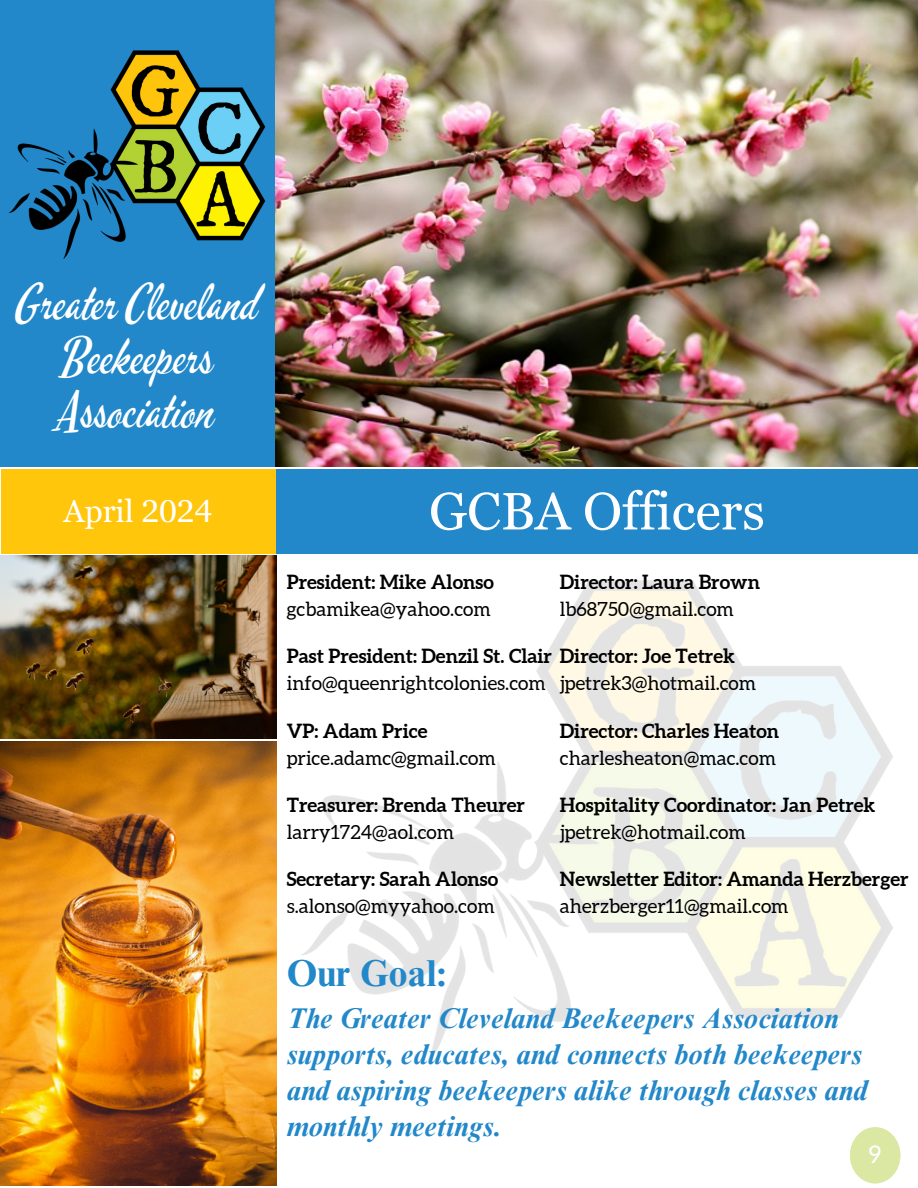
<style>
.page{position:relative;width:918px;height:1188px;background:#fff}
.page>*{position:absolute;margin:0;border:0;box-sizing:border-box;transform-origin:0 0}
.t1{font:52.5px "Georgia Pro";color:#fff}
.t2{font:49.2px/54px "Mervale Script";color:#fff;text-align:center}
.t3{font:700 37.5px "Times NRMT Pro";color:#2288c9}
.t4{font:31.5px "Georgia Pro";color:#fff}
.t5{font:italic 700 28.5px/36px "Times NRMT Pro";color:#2288c9}
.t6{font:24px "Aleo";color:#fff}
.t7{font:700 19.5px "Aleo";color:#000}
.t8{font:19.5px "Aleo";color:#000}
</style>
<div class="page">
<div style="left:276px;top:470px;width:642px;height:84px;background:#2288c9"></div>
<div style="left:0;top:0;width:275px;height:467px;background:#2288c9"></div>
<img style="left:8px;top:50px;width:258px;height:209px">
<div style="left:1px;top:470px;width:274px;height:84px;background:#ffc60b"></div>
<img style="left:302px;top:580px;width:591px;height:481px">
<div style="left:850px;top:1127px;width:51px;height:57px;background:#dbe8a4;border-radius:50%"></div>
<img style="left:1px;top:555px;width:275px;height:184px">
<img style="left:0;top:741px;width:277px;height:444px">
<img style="left:275px;top:0;width:643px;height:467px">
<h2 class="t2" style="left:17px;top:276px;width:244px">Greater Cleveland<br>Beekeepers<br>Association</h2>
<h3 class="t4" style="left:64px;top:493px;width:150px">April 2024</h3>
<h1 class="t1" style="left:429px;top:481px;width:337px">GCBA Officers</h1>
<p class="t7" style="left:287px;top:571px;width:209px">President: Mike Alonso</p>
<p class="t8" style="left:287px;top:598px;width:206px">gcbamikea@yahoo.com</p>
<p class="t7" style="left:287px;top:645px;width:450px">Past President: Denzil St. Clair Director: Joe Tetrek</p>
<p class="t8" style="left:287px;top:673px;width:261px">info@queenrightcolonies.com</p>
<p class="t7" style="left:287px;top:719px;width:142px">VP: Adam Price</p>
<p class="t8" style="left:287px;top:747px;width:211px">price.adamc@gmail.com</p>
<p class="t7" style="left:287px;top:794px;width:240px">Treasurer: Brenda Theurer</p>
<p class="t8" style="left:287px;top:821px;width:169px">larry1724@aol.com</p>
<p class="t7" style="left:287px;top:868px;width:213px">Secretary: Sarah Alonso</p>
<p class="t8" style="left:287px;top:895px;width:209px">s.alonso@myyahoo.com</p>
<p class="t7" style="left:560px;top:571px;width:202px">Director: Laura Brown</p>
<p class="t8" style="left:560px;top:598px;width:176px">lb68750@gmail.com</p>
<p class="t8" style="left:560px;top:673px;width:198px">jpetrek3@hotmail.com</p>
<p class="t7" style="left:560px;top:719px;width:221px">Director: Charles Heaton</p>
<p class="t8" style="left:560px;top:747px;width:218px">charlesheaton@mac.com</p>
<p class="t7" style="left:560px;top:794px;width:317px">Hospitality Coordinator: Jan Petrek</p>
<p class="t8" style="left:560px;top:821px;width:188px">jpetrek@hotmail.com</p>
<p class="t7" style="left:560px;top:868px;width:350px">Newsletter Editor: Amanda Herzberger</p>
<p class="t8" style="left:560px;top:895px;width:230px">aherzberger11@gmail.com</p>
<h3 class="t3" style="left:287px;top:959px;width:161px">Our Goal:</h3>
<h3 class="t5" style="left:287px;top:1003px;width:582px">The Greater Cleveland Beekeepers Association supports, educates, and connects both beekeepers and aspiring beekeepers alike through classes and monthly meetings.</h3>
<p class="t6" style="left:869px;top:1141px;width:14px">9</p>
</div>
